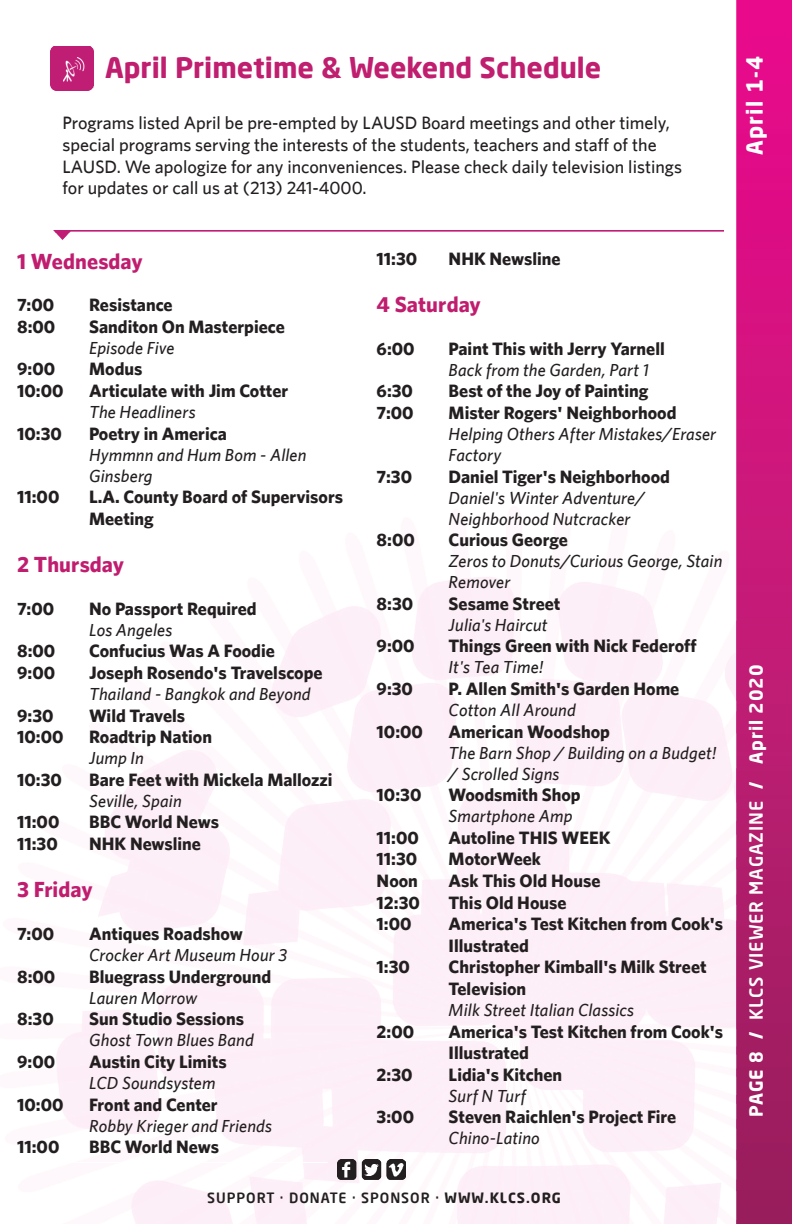
<style>
.page{position:relative;width:792px;height:1224px;background:#fff}
.page>*{position:absolute;margin:0;border:0;box-sizing:border-box;transform-origin:0 0}
.t1{font:700 28px "Neo Sans Pro";color:#c01e6f}
.t2{font:700 22px "Whitney";letter-spacing:.005em;color:#c01d6f}
.t3{font:700 22px "Neo Sans Pro";letter-spacing:.05em;color:#fff}
.t4{font:700 18px/21.6px "Whitney";color:#231f20}
.t5{font:500 18px/21.6px "Whitney";color:#231f20}
.t6{font:500 18px "Neo Sans Pro";letter-spacing:.05em;color:#fff}
.t7{font:italic 500 17.6px/21px "Whitney";letter-spacing:.01em;color:#231f20}
.t8{font:500 14px "Neo Sans Pro";letter-spacing:.07em;color:#231f20}
.s1{font-weight:700}
</style>
<div class="page">
<img style="left:53px;top:0;width:739px;height:1224px">
<img style="left:50px;top:46px;width:44px;height:44px">
<img style="left:54px;top:230px;width:669px;height:9px">
<img style="left:338px;top:1159px;width:67px;height:20px">
<hr style="left:61px;top:1162px;width:267px;height:1px;background:#fff">
<div style="left:57px;top:54px;width:30px;height:30px;background:#c01d75"></div>
<img style="left:64px;top:58px;width:21px;height:24px">
<h1 class="t1" style="left:105px;top:50px;width:498px">April Primetime &amp; Weekend Schedule</h1>
<p class="t5" style="left:62px;top:112px;width:621px">Programs listed April be pre-empted by LAUSD Board meetings and other timely, special programs serving the interests of the students, teachers and staff of the LAUSD. We apologize for any inconveniences. Please check daily television listings for updates or call us at (213) 241-4000.</p>
<p class="t2" style="left:17px;top:248px;width:127px">1 Wednesday</p>
<p class="t4" style="left:17px;top:294px;width:39px">7:00</p>
<p class="t4" style="left:89px;top:294px;width:85px">Resistance</p>
<p class="t4" style="left:17px;top:315px;width:40px">8:00</p>
<p class="t4" style="left:89px;top:315px;width:197px">Sanditon On Masterpiece</p>
<p class="t7" style="left:89px;top:337px;width:87px">Episode Five</p>
<p class="t4" style="left:17px;top:358px;width:40px">9:00</p>
<p class="t4" style="left:89px;top:358px;width:55px">Modus</p>
<p class="t4" style="left:17px;top:379px;width:48px">10:00</p>
<p class="t4" style="left:89px;top:379px;width:201px">Articulate with Jim Cotter</p>
<p class="t7" style="left:89px;top:401px;width:108px">The Headliners</p>
<p class="t4" style="left:17px;top:422px;width:46px">10:30</p>
<p class="t4" style="left:89px;top:422px;width:139px">Poetry in America</p>
<p class="t7" style="left:89px;top:444px;width:219px">Hymmnn and Hum Bom - Allen<br>Ginsberg</p>
<p class="t4" style="left:17px;top:486px;width:44px">11:00</p>
<p class="t4" style="left:89px;top:486px;width:255px">L.A. County Board of Supervisors<br>Meeting</p>
<p class="t2" style="left:17px;top:551px;width:108px">2 Thursday</p>
<p class="t4" style="left:17px;top:597px;width:39px">7:00</p>
<p class="t4" style="left:89px;top:597px;width:169px">No Passport Required</p>
<p class="t7" style="left:89px;top:619px;width:85px">Los Angeles</p>
<p class="t4" style="left:17px;top:640px;width:40px">8:00</p>
<p class="t4" style="left:89px;top:640px;width:187px">Confucius Was A Foodie</p>
<p class="t4" style="left:17px;top:661px;width:40px">9:00</p>
<p class="t4" style="left:89px;top:661px;width:235px">Joseph Rosendo's Travelscope</p>
<p class="t7" style="left:89px;top:683px;width:223px">Thailand - Bangkok and Beyond</p>
<p class="t4" style="left:17px;top:704px;width:38px">9:30</p>
<p class="t4" style="left:89px;top:704px;width:98px">Wild Travels</p>
<p class="t4" style="left:17px;top:726px;width:48px">10:00</p>
<p class="t4" style="left:89px;top:726px;width:124px">Roadtrip Nation</p>
<p class="t7" style="left:89px;top:747px;width:56px">Jump In</p>
<p class="t4" style="left:17px;top:768px;width:46px">10:30</p>
<p class="t4" style="left:89px;top:768px;width:245px">Bare Feet with Mickela Mallozzi</p>
<p class="t7" style="left:89px;top:790px;width:94px">Seville, Spain</p>
<p class="t4" style="left:17px;top:811px;width:44px">11:00</p>
<p class="t4" style="left:89px;top:811px;width:131px">BBC World News</p>
<p class="t4" style="left:17px;top:832px;width:42px">11:30</p>
<p class="t4" style="left:89px;top:832px;width:113px">NHK Newsline</p>
<p class="t2" style="left:17px;top:876px;width:77px">3 Friday</p>
<p class="t4" style="left:17px;top:922px;width:39px">7:00</p>
<p class="t4" style="left:89px;top:922px;width:155px">Antiques Roadshow</p>
<p class="t7" style="left:89px;top:944px;width:199px">Crocker Art Museum Hour 3</p>
<p class="t4" style="left:17px;top:965px;width:40px">8:00</p>
<p class="t4" style="left:89px;top:965px;width:184px">Bluegrass Underground</p>
<p class="t7" style="left:89px;top:987px;width:110px">Lauren Morrow</p>
<p class="t4" style="left:17px;top:1008px;width:38px">8:30</p>
<p class="t4" style="left:89px;top:1008px;width:156px">Sun Studio Sessions</p>
<p class="t7" style="left:89px;top:1029px;width:166px">Ghost Town Blues Band</p>
<p class="t4" style="left:17px;top:1050px;width:40px">9:00</p>
<p class="t4" style="left:89px;top:1050px;width:139px">Austin City Limits</p>
<p class="t7" style="left:89px;top:1072px;width:128px">LCD Soundsystem</p>
<p class="t4" style="left:17px;top:1093px;width:48px">10:00</p>
<p class="t4" style="left:89px;top:1093px;width:130px">Front and Center</p>
<p class="t7" style="left:89px;top:1114px;width:184px">Robby Krieger and Friends</p>
<p class="t4" style="left:17px;top:1135px;width:44px">11:00</p>
<p class="t4" style="left:89px;top:1135px;width:131px">BBC World News</p>
<p class="t4" style="left:377px;top:247px;width:42px">11:30</p>
<p class="t4" style="left:449px;top:247px;width:113px">NHK Newsline</p>
<p class="t2" style="left:377px;top:291px;width:106px">4 Saturday</p>
<p class="t4" style="left:377px;top:337px;width:40px">6:00</p>
<p class="t4" style="left:449px;top:337px;width:218px">Paint This with Jerry Yarnell</p>
<p class="t7" style="left:449px;top:359px;width:202px">Back from the Garden, Part 1</p>
<p class="t4" style="left:377px;top:380px;width:38px">6:30</p>
<p class="t4" style="left:449px;top:380px;width:201px">Best of the Joy of Painting</p>
<p class="t4" style="left:377px;top:401px;width:39px">7:00</p>
<p class="t4" style="left:449px;top:401px;width:229px">Mister Rogers' Neighborhood</p>
<p class="t7" style="left:449px;top:423px;width:269px">Helping Others After Mistakes/Eraser<br>Factory</p>
<p class="t4" style="left:377px;top:465px;width:37px">7:30</p>
<p class="t4" style="left:449px;top:465px;width:223px">Daniel Tiger's Neighborhood</p>
<p class="t7" style="left:449px;top:487px;width:198px">Daniel's Winter Adventure/<br>Neighborhood Nutcracker</p>
<p class="t4" style="left:377px;top:529px;width:40px">8:00</p>
<p class="t4" style="left:449px;top:529px;width:121px">Curious George</p>
<p class="t7" style="left:449px;top:550px;width:275px">Zeros to Donuts/Curious George, Stain<br>Remover</p>
<p class="t4" style="left:377px;top:592px;width:38px">8:30</p>
<p class="t4" style="left:449px;top:592px;width:113px">Sesame Street</p>
<p class="t7" style="left:449px;top:614px;width:100px">Julia's Haircut</p>
<p class="t4" style="left:377px;top:635px;width:40px">9:00</p>
<p class="t4" style="left:449px;top:635px;width:250px">Things Green with Nick Federoff</p>
<p class="t7" style="left:449px;top:656px;width:96px">It's Tea Time!</p>
<p class="t4" style="left:377px;top:677px;width:38px">9:30</p>
<p class="t4" style="left:449px;top:677px;width:232px">P. Allen Smith's Garden Home</p>
<p class="t7" style="left:449px;top:699px;width:129px">Cotton All Around</p>
<p class="t4" style="left:377px;top:720px;width:48px">10:00</p>
<p class="t4" style="left:449px;top:720px;width:163px">American Woodshop</p>
<p class="t7" style="left:449px;top:742px;width:269px">The Barn Shop / Building on a Budget! / Scrolled Signs</p>
<p class="t4" style="left:377px;top:784px;width:46px">10:30</p>
<p class="t4" style="left:449px;top:784px;width:134px">Woodsmith Shop</p>
<p class="t7" style="left:449px;top:805px;width:125px">Smartphone Amp</p>
<p class="t4" style="left:377px;top:826px;width:44px">11:00</p>
<p class="t4" style="left:449px;top:826px;width:163px">Autoline THIS WEEK</p>
<p class="t4" style="left:377px;top:848px;width:42px">11:30</p>
<p class="t4" style="left:449px;top:848px;width:94px">MotorWeek</p>
<p class="t4" style="left:377px;top:869px;width:43px">Noon</p>
<p class="t4" style="left:449px;top:869px;width:153px">Ask This Old House</p>
<p class="t4" style="left:377px;top:891px;width:45px">12:30</p>
<p class="t4" style="left:449px;top:891px;width:119px">This Old House</p>
<p class="t4" style="left:377px;top:913px;width:36px">1:00</p>
<p class="t4" style="left:449px;top:913px;width:276px">America's Test Kitchen from Cook's<br>Illustrated</p>
<p class="t4" style="left:377px;top:956px;width:35px">1:30</p>
<p class="t4" style="left:449px;top:956px;width:259px">Christopher Kimball's Milk Street<br>Television</p>
<p class="t7" style="left:449px;top:999px;width:187px">Milk Street Italian Classics</p>
<p class="t4" style="left:377px;top:1020px;width:39px">2:00</p>
<p class="t4" style="left:449px;top:1020px;width:276px">America's Test Kitchen from Cook's<br>Illustrated</p>
<p class="t4" style="left:377px;top:1063px;width:37px">2:30</p>
<p class="t4" style="left:449px;top:1063px;width:115px">Lidia's Kitchen</p>
<p class="t7" style="left:449px;top:1085px;width:79px">Surf N Turf</p>
<p class="t4" style="left:377px;top:1106px;width:39px">3:00</p>
<p class="t4" style="left:449px;top:1106px;width:229px">Steven Raichlen's Project Fire</p>
<p class="t7" style="left:449px;top:1127px;width:93px">Chino-Latino</p>
<p class="t8" style="left:207px;top:1189px;width:355px">SUPPORT · DONATE · SPONSOR · <span class="s1">WWW.KLCS.ORG</span></p>
<p class="t3" style="left:740px;top:155px;width:100px;rotate:-90deg">April 1-4</p>
<p class="t6" style="left:745px;top:1117px;width:454px;rotate:-90deg"><span class="s1">PAGE 8 /</span> KLCS VIEWER MAGAZINE <span class="s1">/ April 2020</span></p>
</div>
